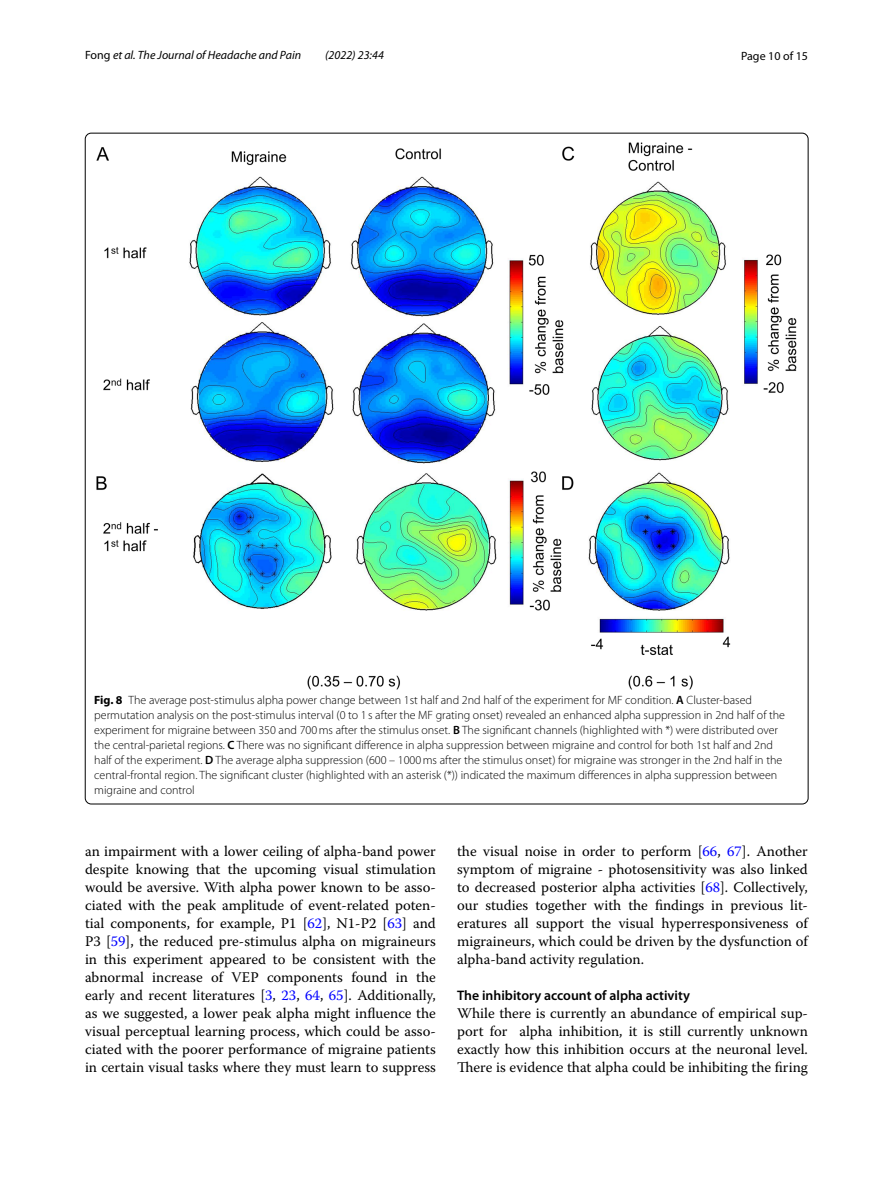
<style>
.page{position:relative;width:893px;height:1187px;background:#fff}
.page>*{position:absolute;margin:0;border:0;box-sizing:border-box;transform-origin:0 0}
.t1{font:14.7px/18px "Warnock Pro";color:#000;text-align:justify}
.t2{font:600 13.8px "Myriad Pro";color:#000}
.t3{font:300 12px/15px "Myriad Pro";color:#000}
.t4{font:italic 12px "Myriad Pro";color:#000}
.t5{font:12px "Myriad Pro";color:#000}
.s1{font-style:normal}
.s2{font-weight:700}
.s3{font-weight:600}
.s4{color:#00f}
</style>
<div class="page">
<img style="left:96px;top:142px;width:701px;height:547px">
<p class="t4" style="left:85px;top:48px;width:218px"><span class="s1">Fong</span> et al. The Journal of Headache and Pain</p>
<p class="t4" style="left:325px;top:48px;width:60px">(2022) 23:44</p>
<p class="t5" style="left:741px;top:48px;width:68px">Page 10 of 15</p>
<p class="t3" style="left:94px;top:693px;width:692px"><span class="s2">Fig. 8</span> The average post-stimulus alpha power change between 1st half and 2nd half of the experiment for MF condition. <span class="s3">A</span> Cluster-based permutation analysis on the post-stimulus interval (0 to 1 s after the MF grating onset) revealed an enhanced alpha suppression in 2nd half of the experiment for migraine between 350 and 700ms after the stimulus onset. <span class="s3">B</span> The significant channels (highlighted with *) were distributed over the central-parietal regions. <span class="s3">C</span> There was no significant difference in alpha suppression between migraine and control for both 1st half and 2nd half of the experiment. <span class="s3">D</span> The average alpha suppression (600 – 1000ms after the stimulus onset) for migraine was stronger in the 2nd half in the central-frontal region. The significant cluster (highlighted with an asterisk (*)) indicated the maximum differences in alpha suppression between migraine and control</p>
<p class="t1" style="left:85px;top:841px;width:352px">an impairment with a lower ceiling of alpha-band power despite knowing that the upcoming visual stimulation would be aversive. With alpha power known to be asso&shy;ciated with the peak amplitude of event-related poten&shy;tial components, for example, P1 [<span class="s4">62</span>], N1-P2 [<span class="s4">63</span>] and P3 [<span class="s4">59</span>], the reduced pre-stimulus alpha on migraineurs in this experiment appeared to be consistent with the abnormal increase of VEP components found in the early and recent literatures [<span class="s4">3</span>, <span class="s4">23</span>, <span class="s4">64</span>, <span class="s4">65</span>]. Additionally, as we suggested, a lower peak alpha might influence the visual perceptual learning process, which could be asso&shy;ciated with the poorer performance of migraine patients in certain visual tasks where they must learn to suppress</p>
<p class="t1" style="left:457px;top:841px;width:352px">the visual noise in order to perform [<span class="s4">66</span>, <span class="s4">67</span>]. Another symptom of migraine - photosensitivity was also linked to decreased posterior alpha activities [<span class="s4">68</span>]. Collectively, our studies together with the findings in previous lit&shy;eratures all support the visual hyperresponsiveness of migraineurs, which could be driven by the dysfunction of alpha-band activity regulation.</p>
<p class="t2" style="left:457px;top:986px;width:234px">The inhibitory account of alpha activity</p>
<p class="t1" style="left:457px;top:1003px;width:352px">While there is currently an abundance of empirical sup&shy;port for alpha inhibition, it is still currently unknown exactly how this inhibition occurs at the neuronal level.<br>There is evidence that alpha could be inhibiting the firing</p>
</div>
